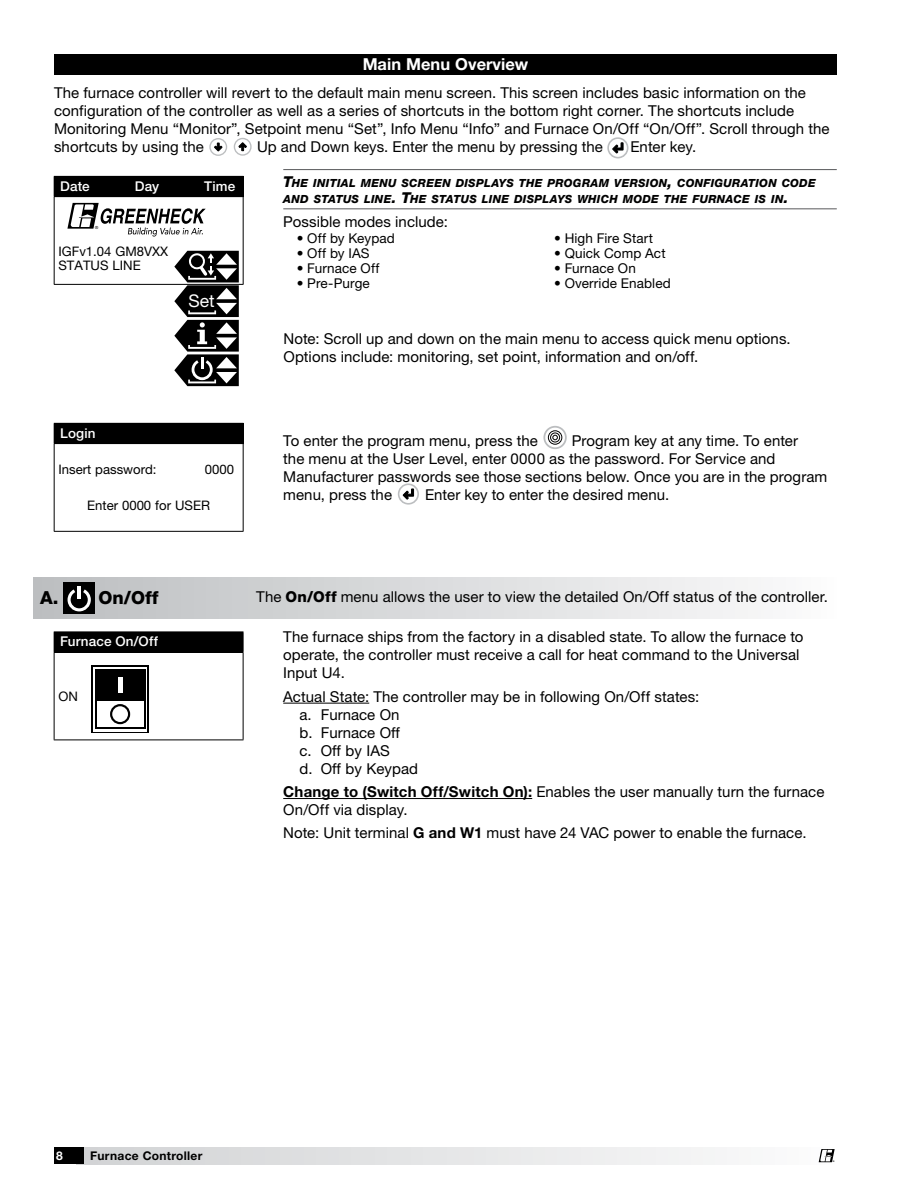
<style>
.page{position:relative;width:918px;height:1188px;background:#fff}
.page>*{position:absolute;margin:0;border:0;box-sizing:border-box;transform-origin:0 0}
.t1{font:800 18px "Helvetica Neue LT Std";color:#000}
.t2{font:17.4px "Helvetica Neue LT Std";color:#fff}
.t3{font:700 16.5px "Helvetica Neue LT Std";color:#fff}
.t4{font:15px/18px "Helvetica Neue LT Std";letter-spacing:.005em;color:#000}
.t5{font:13.5px "Helvetica Neue LT Std";letter-spacing:.01em;color:#000}
.t6{font:500 13.5px "Helvetica Neue LT Std";letter-spacing:.01em;color:#fff}
.t7{font:13.2px/13.8px "Helvetica Neue LT Std";color:#000}
.t8{font:700 12px "Helvetica Neue LT Std";letter-spacing:.025em;color:#000}
.t9{font:700 12px "Helvetica Neue LT Std";color:#fff}
.t10{font:italic 800 11.25px/16.5px "Helvetica Neue LT Std";letter-spacing:.025em;color:#000}
.t11{font:4.2px "Helvetica";color:#000}
.t12{font:700 2.1px "Helvetica Neue LT Std";color:#000}
.s1{font-size:15px}
.s2{font-weight:800}
.s3{font-weight:700}
</style>
<div class="page">
<div style="left:77px;top:1148px;width:760px;height:16px;background:linear-gradient(to right,#d3d5d6,#f8f8f8)"></div>
<div style="left:54px;top:1148px;width:30px;height:16px;background:#000"></div>
<svg style="left:819px;top:1149px;width:16px;height:13px"></svg>
<div style="left:209px;top:138px;width:18px;height:18px;border:1px solid #bcbec0;border-radius:50%"></div>
<svg style="left:214px;top:143px;width:8px;height:8px"></svg>
<div style="left:234px;top:138px;width:18px;height:18px;border:1px solid #bcbec0;border-radius:50%"></div>
<svg style="left:239px;top:143px;width:8px;height:8px"></svg>
<div style="left:607px;top:137px;width:21px;height:21px;border:2px solid #bcbec0;border-radius:50%"></div>
<svg style="left:613px;top:143px;width:10px;height:10px"></svg>
<div style="left:54px;top:54px;width:783px;height:20px;background:#000"></div>
<div style="left:543px;top:426px;width:24px;height:23px;border:2px solid #bcbec0;border-radius:50%"></div>
<div style="left:548px;top:430px;width:14px;height:15px;border:1px solid #000;border-radius:50%"></div>
<div style="left:550px;top:433px;width:10px;height:9px;border:1px solid #000;border-radius:50%"></div>
<svg style="left:552px;top:435px;width:6px;height:5px"></svg>
<div style="left:398px;top:483px;width:21px;height:22px;border:2px solid #bcbec0;border-radius:50%"></div>
<svg style="left:403px;top:489px;width:11px;height:10px"></svg>
<div style="left:54px;top:423px;width:189px;height:21px;background:#000"></div>
<hr style="left:54px;top:423px;width:190px;height:1px;background:#000">
<svg style="left:243px;top:424px;width:1px;height:19px"></svg>
<hr style="left:54px;top:443px;width:190px;height:1px;background:#000">
<hr style="left:54px;top:444px;width:1px;height:87px;background:#000">
<hr style="left:243px;top:444px;width:1px;height:87px;background:#000">
<hr style="left:54px;top:531px;width:190px;height:1px;background:#000">
<hr style="left:283px;top:703px;width:86px;height:1px;background:#000">
<hr style="left:283px;top:798px;width:249px;height:1px;background:#000">
<div style="left:33px;top:578px;width:804px;height:40px;background:linear-gradient(to right,#bbbec0,#fbfbfc)"></div>
<div style="left:63px;top:582px;width:32px;height:32px;background:#000"></div>
<svg style="left:67px;top:586px;width:24px;height:26px"></svg>
<div style="left:54px;top:632px;width:189px;height:20px;background:#000"></div>
<svg style="left:243px;top:632px;width:1px;height:20px"></svg>
<hr style="left:54px;top:652px;width:189px;height:1px;background:#000">
<hr style="left:54px;top:653px;width:1px;height:87px;background:#000">
<hr style="left:243px;top:653px;width:1px;height:87px;background:#000">
<hr style="left:54px;top:740px;width:189px;height:1px;background:#000">
<svg style="left:91px;top:665px;width:58px;height:68px"></svg>
<svg style="left:93px;top:667px;width:54px;height:64px"></svg>
<div style="left:95px;top:669px;width:50px;height:60px;background:#000"></div>
<div style="left:97px;top:701px;width:46px;height:26px;background:#fff"></div>
<div style="left:110px;top:704px;width:20px;height:20px;border:2px solid #000;border-radius:50%"></div>
<hr style="left:118px;top:677px;width:4px;height:16px;background:#fff">
<svg style="left:67px;top:203px;width:139px;height:34px"></svg>
<div style="left:54px;top:176px;width:189px;height:21px;background:#000"></div>
<hr style="left:54px;top:176px;width:190px;height:1px;background:#000">
<svg style="left:243px;top:177px;width:1px;height:19px"></svg>
<hr style="left:54px;top:196px;width:190px;height:1px;background:#000">
<hr style="left:54px;top:197px;width:1px;height:87px;background:#000">
<hr style="left:243px;top:197px;width:1px;height:87px;background:#000">
<hr style="left:54px;top:284px;width:190px;height:1px;background:#000">
<hr style="left:283px;top:169px;width:554px;height:1px;background:#58595b">
<hr style="left:283px;top:208px;width:554px;height:1px;background:#58595b">
<svg style="left:174px;top:251px;width:65px;height:135px"></svg>
<p class="t3" style="left:363px;top:54px;width:167px">Main Menu Overview</p>
<p class="t4" style="left:54px;top:84px;width:777px">The furnace controller will revert to the default main menu screen. This screen includes basic information on the configuration of the controller as well as a series of shortcuts in the bottom right corner. The shortcuts include Monitoring Menu “Monitor”, Setpoint menu “Set”, Info Menu “Info” and Furnace On/Off “On/Off”. Scroll through the shortcuts by using the</p>
<p class="t4" style="left:257px;top:138px;width:347px">Up and Down keys. Enter the menu by pressing the</p>
<p class="t4" style="left:630px;top:138px;width:67px">Enter key.</p>
<p class="t6" style="left:60px;top:178px;width:31px">Date</p>
<p class="t6" style="left:135px;top:178px;width:26px">Day</p>
<p class="t6" style="left:204px;top:178px;width:32px">Time</p>
<p class="t11" style="left:95px;top:225px;width:5px">®</p>
<p class="t7" style="left:58px;top:244px;width:111px">IGFv1.04 GM8VXX<br>STATUS LINE</p>
<p class="t2" style="left:188px;top:290px;width:28px">Set</p>
<p class="t6" style="left:60px;top:425px;width:37px">Login</p>
<p class="t7" style="left:58px;top:463px;width:100px">Insert password:</p>
<p class="t7" style="left:205px;top:463px;width:31px">0000</p>
<p class="t7" style="left:87px;top:498px;width:124px">Enter 0000 for USER</p>
<p class="t10" style="left:283px;top:174px;width:534px"><span class="s1">T</span>HE INITIAL MENU SCREEN DISPLAYS THE PROGRAM VERSION<span class="s1">,</span> CONFIGURATION CODE<br>AND STATUS LINE<span class="s1">. T</span>HE STATUS LINE DISPLAYS WHICH MODE THE FURNACE IS IN<span class="s1">.</span></p>
<p class="t4" style="left:283px;top:212px;width:166px">Possible modes include:</p>
<p class="t5" style="left:297px;top:230px;width:100px">• Off by Keypad</p>
<p class="t5" style="left:297px;top:245px;width:74px">• Off by IAS</p>
<p class="t5" style="left:297px;top:260px;width:84px">• Furnace Off</p>
<p class="t5" style="left:297px;top:275px;width:74px">• Pre-Purge</p>
<p class="t5" style="left:554px;top:230px;width:101px">• High Fire Start</p>
<p class="t5" style="left:554px;top:245px;width:113px">• Quick Comp Act</p>
<p class="t5" style="left:554px;top:260px;width:83px">• Furnace On</p>
<p class="t5" style="left:554px;top:275px;width:118px">• Override Enabled</p>
<p class="t4" style="left:284px;top:329px;width:509px">Note: Scroll up and down on the main menu to access quick menu options.<br>Options include: monitoring, set point, information and on/off.</p>
<p class="t4" style="left:283px;top:432px;width:256px">To enter the program menu, press the</p>
<p class="t4" style="left:283px;top:432px;width:546px;text-indent:288px">Program key at any time. To enter<br>the menu at the User Level, enter 0000 as the password. For Service and Manufacturer passwords see those sections below. Once you are in the program menu, press the</p>
<p class="t4" style="left:425px;top:486px;width:246px">Enter key to enter the desired menu.</p>
<p class="t1" style="left:40px;top:587px;width:120px">A. On/Off</p>
<p class="t4" style="left:256px;top:588px;width:573px">The <span class="s2">On/Off</span> menu allows the user to view the detailed On/Off status of the controller.</p>
<p class="t6" style="left:60px;top:634px;width:100px">Furnace On/Off</p>
<p class="t4" style="left:283px;top:628px;width:522px">The furnace ships from the factory in a disabled state. To allow the furnace to operate, the controller must receive a call for heat command to the Universal<br>Input U4.</p>
<p class="t4" style="left:299px;top:687px;width:401px;text-indent:-16px">Actual State: The controller may be in following On/Off states: a. Furnace On<br>b. Furnace Off<br>c. Off by IAS<br>d. Off by Keypad</p>
<p class="t4" style="left:283px;top:783px;width:543px"><span class="s3">Change to (Switch Off/Switch On):</span> Enables the user manually turn the furnace<br>On/Off via display.</p>
<p class="t4" style="left:283px;top:824px;width:525px">Note: Unit terminal <span class="s3">G and W1</span> must have 24 VAC power to enable the furnace.</p>
<p class="t7" style="left:58px;top:689px;width:21px">ON</p>
<p class="t9" style="left:56px;top:1148px;width:8px">8</p>
<p class="t8" style="left:90px;top:1148px;width:114px">Furnace Controller</p>
<p class="t12" style="left:833px;top:1160px;width:3px">®</p>
</div>
